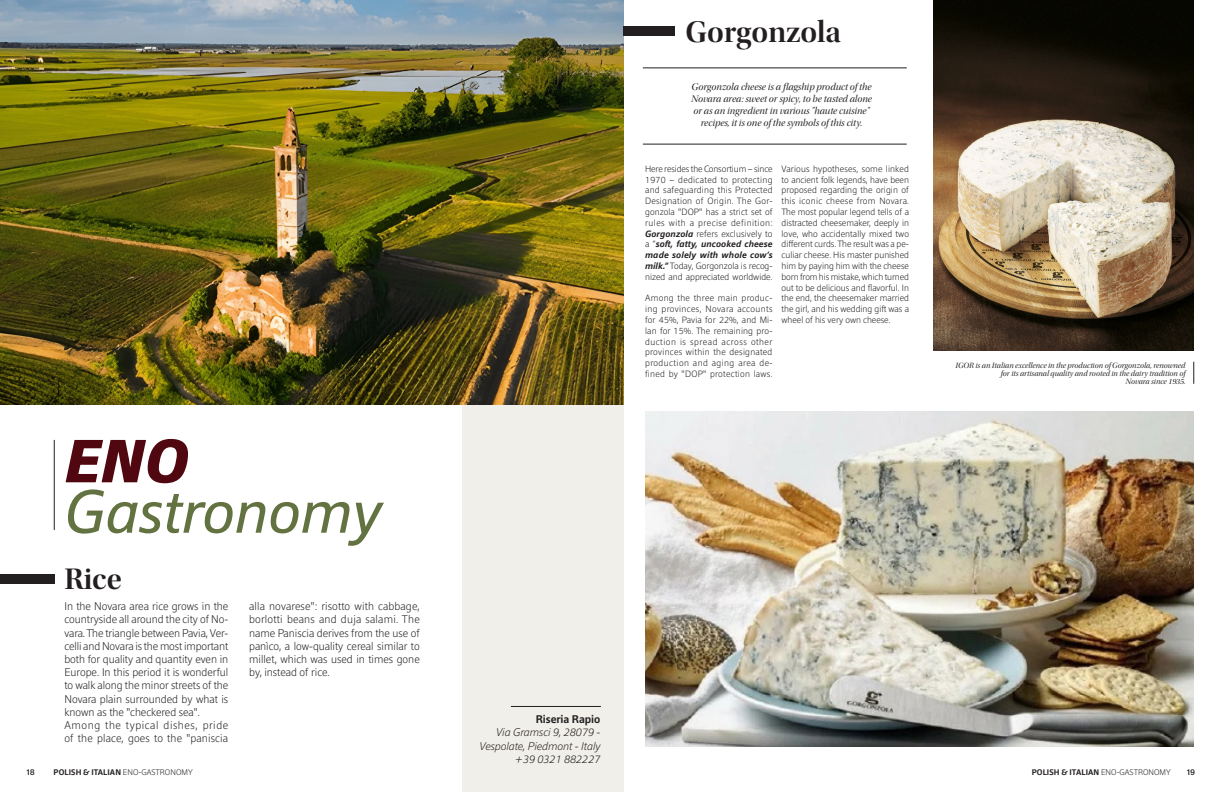
<style>
.page{position:relative;width:1224px;height:792px;background:#fff}
.page>*{position:absolute;margin:0;border:0;box-sizing:border-box;transform-origin:0 0}
.Headline__Left{font:italic 60px "Epoca Pro";color:#637241}
.Headline__Left-2{font:italic 700 60px "Epoca Pro";color:#510710}
.Headline__Right{font:31px "Utopia Std Semibold Disp";color:#231f20}
.Body__Left_Justify{font:300 11px/13.2px "Epoca Pro";color:#231f20;text-align:justify}
.Body__Left_Justify-2{font:300 11px/13.2px "Epoca Pro";letter-spacing:.04em;color:#231f20}
.Page_number__Right{font:italic 300 11px "Epoca Pro";color:#231f20}
.Page_number__Right-2{font:500 11px "Epoca Pro";color:#231f20}
.Subhead__Center{font:10px/12px "Utopia Std Disp It";color:#231f20;text-align:center}
.Body__Left_Justify-3{font:300 9px/10.8px "Epoca Pro";color:#231f20;text-align:justify}
.Caption__Right{font:8px/8px "Utopia Std Disp It";color:#231f20;text-align:right}
.t1{font:500 8px "Epoca Pro";letter-spacing:.01em;color:#231f20}
.t2{font:500 8px "Forma DJR Display";color:#231f20}
.s1{font-weight:500;font-style:italic}
.s2{font-weight:300}
</style>
<div class="page">
<div style="left:462px;top:404px;width:162px;height:388px;background:#f1efea"></div>
<img style="left:0;top:0;width:624px;height:404px">
<img style="left:645px;top:411px;width:549px;height:336px">
<img style="left:933px;top:0;width:261px;height:351px">
<div style="left:624px;top:27px;width:51px;height:9px;background:#231f20"></div>
<div style="left:0;top:574px;width:54px;height:10px;background:#231f20"></div>
<svg style="left:1194px;top:362px;width:1px;height:22px"></svg>
<hr style="left:643px;top:144px;width:264px;height:1px;background:#231f20">
<hr style="left:643px;top:68px;width:264px;height:1px;background:#231f20">
<hr style="left:54px;top:440px;width:1px;height:90px;background:#231f20">
<hr style="left:511px;top:706px;width:90px;height:1px;background:#231f20">
<p class="Headline__Right" style="left:685px;top:15px;width:157px">Gorgonzola</p>
<p class="Headline__Left-2" style="left:64px;top:422px;width:125px">ENO</p>
<p class="Headline__Left" style="left:64px;top:473px;width:319px">Gastronomy</p>
<p class="Headline__Right" style="left:64px;top:562px;width:59px">Rice</p>
<p class="Body__Left_Justify" style="left:64px;top:599px;width:165px">In the Novara area rice grows in the countryside all around the city of No&shy;vara. The triangle between Pavia, Ver&shy;celli and Novara is the most important both for quality and quantity even in Europe. In this period it is wonderful to walk along the minor streets of the Novara plain surrounded by what is known as the "checkered sea".</p>
<p class="Body__Left_Justify-2" style="left:64px;top:718px;width:165px">Among the typical dishes, pride of the place, goes to the "paniscia</p>
<p class="Body__Left_Justify" style="left:249px;top:599px;width:172px">alla novarese": risotto with cabbage, borlotti beans and duja salami. The name Paniscia derives from the use of panìco, a low-quality cereal similar to millet, which was used in times gone by, instead of rice.</p>
<p class="Subhead__Center" style="left:691px;top:81px;width:182px">Gorgonzola cheese is a flagship product of the Novara area: sweet or spicy, to be tasted alone or as an ingredient in various "haute cuisine" recipes, it is one of the symbols of this city.</p>
<p class="Body__Left_Justify-3" style="left:645px;top:163px;width:129px">Here resides the Consortium – since 1970 – dedicated to protecting and safeguarding this Protected Designation of Origin. The Gor&shy;gonzola "DOP" has a strict set of rules with a precise definition:<br><span class="s1">Gorgonzola</span> refers exclusively to a “<span class="s1">soft, fatty, uncooked cheese made solely with whole cow’s milk.”</span> Today, Gorgonzola is recog&shy;nized and appreciated worldwide.</p>
<p class="Body__Left_Justify-3" style="left:645px;top:293px;width:129px">Among the three main produc&shy;ing provinces, Novara accounts for 45%, Pavia for 22%, and Mi&shy;lan for 15%. The remaining pro&shy;duction is spread across other provinces within the designated production and aging area de&shy;fined by "DOP" protection laws.</p>
<p class="Body__Left_Justify-3" style="left:782px;top:163px;width:129px">Various hypotheses, some linked to ancient folk legends, have been proposed regarding the origin of this iconic cheese from Novara.<br>The most popular legend tells of a distracted cheesemaker, deeply in love, who accidentally mixed two different curds. The result was a pe&shy;culiar cheese. His master punished him by paying him with the cheese born from his mistake, which turned out to be delicious and flavorful. In the end, the cheesemaker married the girl, and his wedding gift was a wheel of his very own cheese.</p>
<p class="Caption__Right" style="left:955px;top:361px;width:232px">IGOR is an Italian excellence in the production of Gorgonzola, renowned for its artisanal quality and rooted in the dairy tradition of</p>
<p class="Caption__Right" style="left:1125px;top:377px;width:62px">Novara since 1935.</p>
<p class="Page_number__Right-2" style="left:536px;top:712px;width:66px">Riseria Rapio</p>
<p class="Page_number__Right" style="left:496px;top:725px;width:106px">Via Gramsci 9, 28079 -</p>
<p class="Page_number__Right" style="left:480px;top:739px;width:122px">Vespolate, Piedmont - Italy</p>
<p class="Page_number__Right" style="left:515px;top:752px;width:87px">+39 0321 882227</p>
<p class="t2" style="left:27px;top:767px;width:9px">18</p>
<p class="t1" style="left:54px;top:767px;width:141px">POLISH &amp; ITALIAN <span class="s2">ENO-GASTRONOMY</span></p>
<p class="t1" style="left:1032px;top:767px;width:141px">POLISH &amp; ITALIAN <span class="s2">ENO-GASTRONOMY</span></p>
<p class="t2" style="left:1187px;top:767px;width:9px">19</p>
</div>
